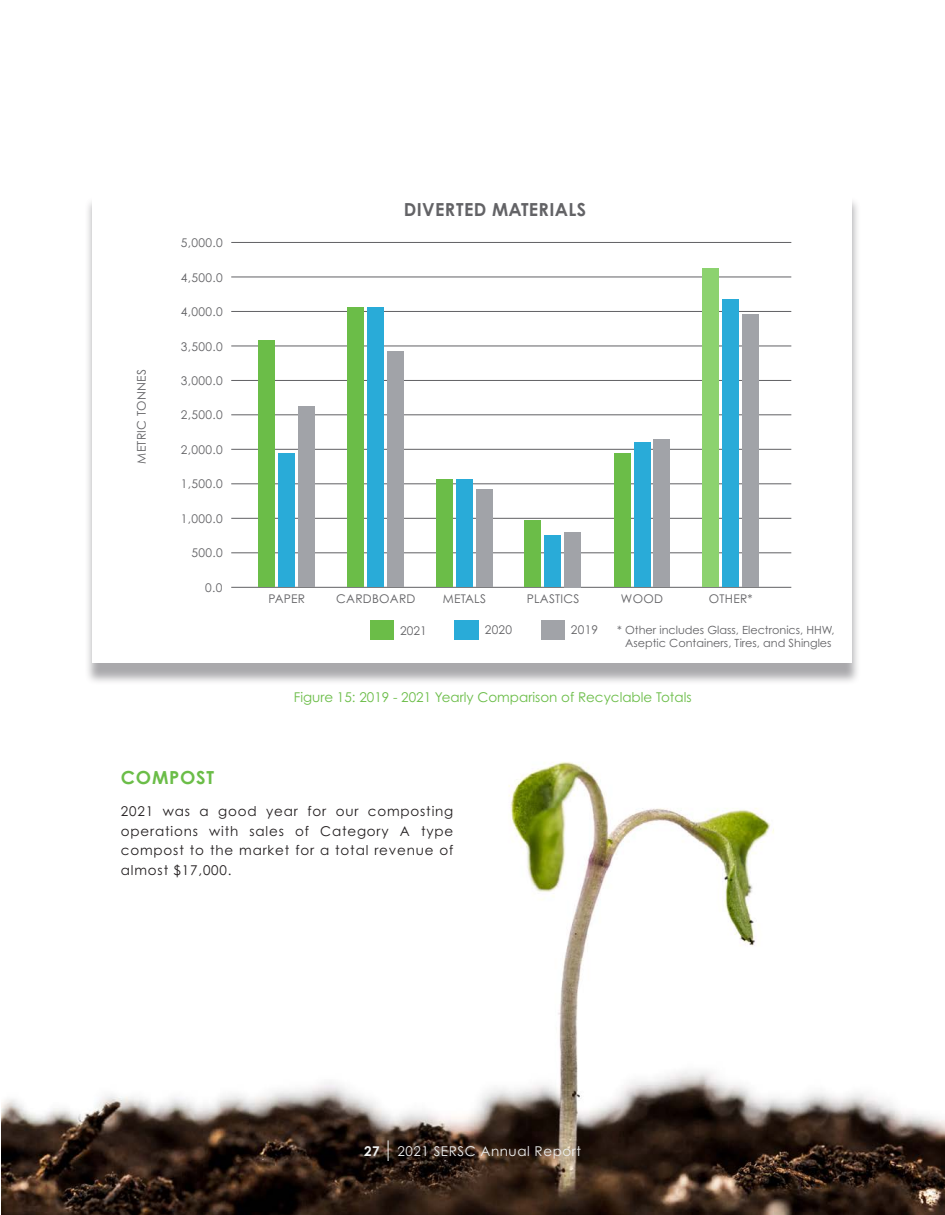
<style>
.page{position:relative;width:945px;height:1215px;background:#fff}
.page>*{position:absolute;margin:0;border:0;box-sizing:border-box;transform-origin:0 0}
.t1{font:700 18px "Century Gothic Pro";letter-spacing:.02em;color:#636366}
.t2{font:700 18px "Century Gothic Pro";letter-spacing:.04em;color:#6bbd48}
.t3{font:13.5px/19.5px "Century Gothic Pro";letter-spacing:.06em;color:#231f20;text-align:justify}
.t4{font:13.5px "Century Gothic Pro";color:#6bbd48}
.t5{font:13.5px "Century Gothic Pro";letter-spacing:.04em;color:#eff0f0}
.t6{font:700 13.5px "Century Gothic Pro";color:#eff0f0}
.t7{font:12px "Century Gothic Pro";letter-spacing:.02em;color:#636366}
.t8{font:11.25px/13.5px "Century Gothic Pro";color:#636366;text-align:center}
</style>
<div class="page">
<img style="left:2px;top:762px;width:943px;height:453px">
<svg style="left:388px;top:1140px;width:1px;height:21px"></svg>
<div style="left:84px;top:196px;width:777px;height:490px;background:#55545a;opacity:.5"></div>
<div style="left:93px;top:189px;width:759px;height:474px;background:#fff"></div>
<hr style="left:231px;top:415px;width:560px;height:1px;background:#616164">
<hr style="left:231px;top:449px;width:560px;height:1px;background:#616164">
<hr style="left:231px;top:484px;width:560px;height:1px;background:#616164">
<hr style="left:231px;top:518px;width:560px;height:1px;background:#616164">
<hr style="left:231px;top:553px;width:560px;height:1px;background:#616164">
<hr style="left:231px;top:587px;width:560px;height:1px;background:#616164">
<div style="left:279px;top:454px;width:16px;height:133px;background:#29abd8"></div>
<div style="left:370px;top:620px;width:24px;height:20px;background:#6bbd48"></div>
<div style="left:454px;top:620px;width:24px;height:20px;background:#29abd8"></div>
<div style="left:299px;top:407px;width:16px;height:180px;background:#a1a3a8"></div>
<div style="left:436px;top:480px;width:17px;height:107px;background:#6bbd48"></div>
<div style="left:456px;top:480px;width:17px;height:107px;background:#29abd8"></div>
<div style="left:476px;top:489px;width:16px;height:98px;background:#a1a3a8"></div>
<div style="left:525px;top:520px;width:16px;height:67px;background:#6bbd48"></div>
<div style="left:545px;top:536px;width:16px;height:51px;background:#29abd8"></div>
<div style="left:565px;top:532px;width:16px;height:55px;background:#a1a3a8"></div>
<div style="left:614px;top:454px;width:16px;height:133px;background:#6bbd48"></div>
<div style="left:634px;top:442px;width:16px;height:145px;background:#29abd8"></div>
<div style="left:654px;top:439px;width:16px;height:148px;background:#a1a3a8"></div>
<div style="left:541px;top:620px;width:24px;height:20px;background:#a1a3a8"></div>
<hr style="left:231px;top:242px;width:560px;height:1px;background:#616164">
<hr style="left:231px;top:277px;width:560px;height:1px;background:#616164">
<hr style="left:231px;top:311px;width:560px;height:1px;background:#616164">
<hr style="left:231px;top:346px;width:560px;height:1px;background:#616164">
<hr style="left:231px;top:380px;width:560px;height:1px;background:#616164">
<div style="left:259px;top:340px;width:16px;height:247px;background:#6bbd48"></div>
<div style="left:348px;top:307px;width:16px;height:280px;background:#6bbd48"></div>
<div style="left:368px;top:307px;width:16px;height:280px;background:#29abd8"></div>
<div style="left:388px;top:352px;width:16px;height:235px;background:#a1a3a8"></div>
<div style="left:703px;top:269px;width:16px;height:318px;background:#8cd26f"></div>
<div style="left:723px;top:299px;width:16px;height:288px;background:#29abd8"></div>
<div style="left:743px;top:314px;width:16px;height:273px;background:#a1a3a8"></div>
<p class="t7" style="left:134px;top:464px;width:96px;rotate:-90deg">METRIC TONNES</p>
<p class="t7" style="left:181px;top:235px;width:44px">5,000.0</p>
<p class="t7" style="left:181px;top:270px;width:44px">4,500.0</p>
<p class="t7" style="left:181px;top:304px;width:44px">4,000.0</p>
<p class="t7" style="left:181px;top:339px;width:44px">3,500.0</p>
<p class="t7" style="left:181px;top:373px;width:44px">3,000.0</p>
<p class="t7" style="left:181px;top:407px;width:44px">2,500.0</p>
<p class="t7" style="left:181px;top:442px;width:44px">2,000.0</p>
<p class="t7" style="left:181px;top:477px;width:44px">1,500.0</p>
<p class="t7" style="left:181px;top:512px;width:44px">1,000.0</p>
<p class="t7" style="left:191px;top:546px;width:33px">500.0</p>
<p class="t7" style="left:205px;top:580px;width:19px">0.0</p>
<p class="t2" style="left:121px;top:766px;width:95px">COMPOST</p>
<p class="t1" style="left:404px;top:199px;width:184px">DIVERTED MATERIALS</p>
<p class="t7" style="left:268px;top:591px;width:38px">PAPER</p>
<p class="t7" style="left:336px;top:592px;width:81px">CARDBOARD</p>
<p class="t7" style="left:443px;top:591px;width:45px">METALS</p>
<p class="t7" style="left:527px;top:591px;width:54px">PLASTICS</p>
<p class="t7" style="left:621px;top:591px;width:44px">WOOD</p>
<p class="t7" style="left:709px;top:591px;width:45px">OTHER*</p>
<p class="t7" style="left:400px;top:623px;width:28px">2021</p>
<p class="t7" style="left:485px;top:623px;width:29px">2020</p>
<p class="t8" style="left:617px;top:623px;width:219px">* Other includes Glass, Electronics, HHW,<br>Aseptic Containers, Tires, and Shingles</p>
<p class="t7" style="left:571px;top:623px;width:29px">2019</p>
<p class="t4" style="left:294px;top:689px;width:399px">Figure 15: 2019 - 2021 Yearly Comparison of Recyclable Totals</p>
<p class="t3" style="left:121px;top:802px;width:334px">2021 was a good year for our composting operations with sales of Category A type compost to the market for a total revenue of almost $17,000.</p>
<p class="t6" style="left:364px;top:1142px;width:17px">27</p>
<p class="t5" style="left:397px;top:1143px;width:185px">2021 SERSC Annual Report</p>
</div>
